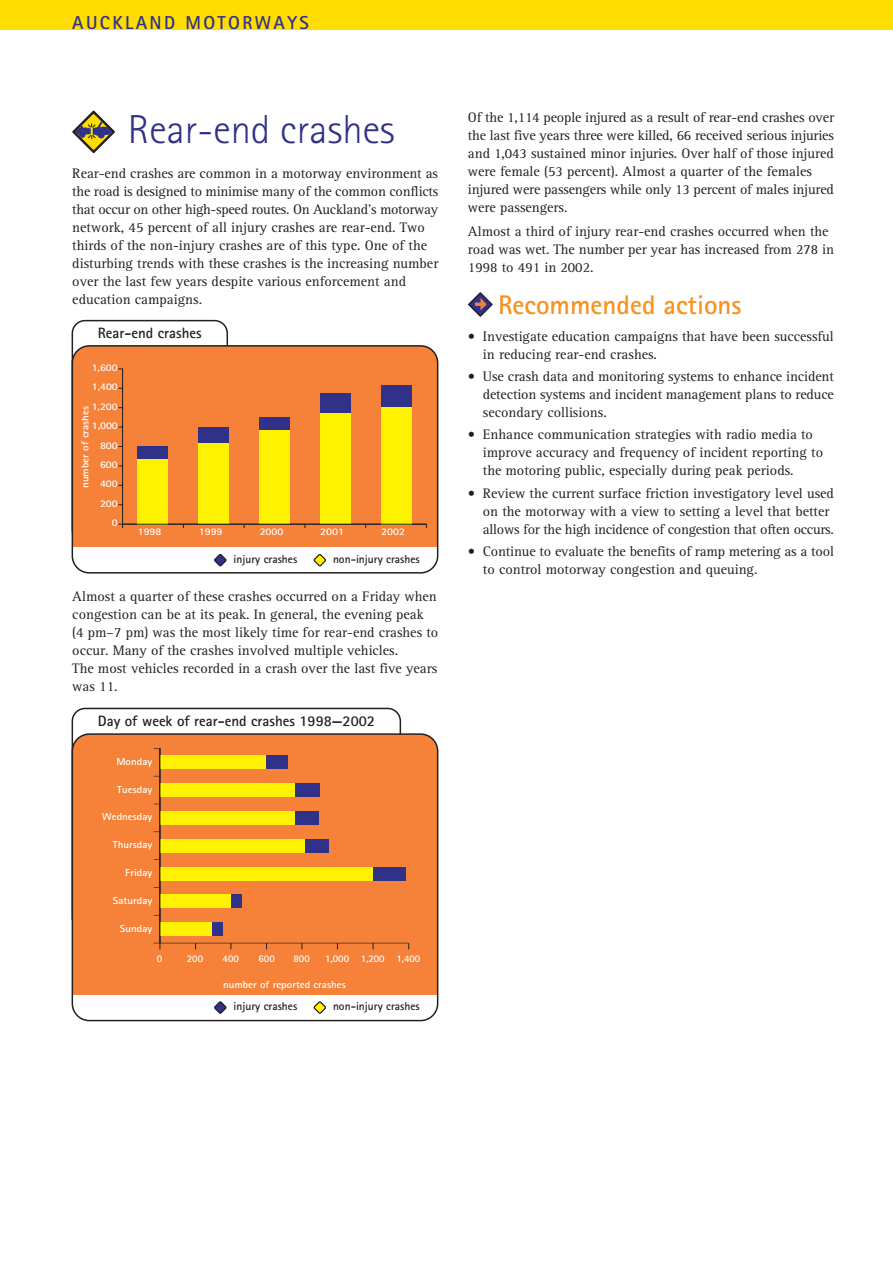
<style>
.page{position:relative;width:893px;height:1263px;background:#fff}
.page>*{position:absolute;margin:0;border:0;box-sizing:border-box;transform-origin:0 0}
.t1{font:40.5px "Rotis Sans Serif Light NZT";color:#303188}
.t2{font:27px "Rotis Sans Serif Bold NZT";color:#f7921e}
.t3{font:18.75px "Rotis Sans Serif Bold NZT";letter-spacing:.125em;color:#303188}
.t4{font:15px "Rotis Sans Serif Bold NZT";color:#231f20}
.t5{font:14.25px/18px "Rotis Serif NZT";color:#231f20}
.t6{font:11.55px "Rotis Sans Serif Bold NZT";color:#231f20}
.t7{font:10.2px "Rotis Sans Serif Bold NZT";color:#fff;scale:1.09 1}
.t8{font:10.2px "Rotis Sans Serif Bold NZT";color:#fff}
</style>
<div class="page">
<div style="left:0;top:0;width:892px;height:30px;background:#fd0"></div>
<div style="left:72px;top:346px;width:365px;height:227px;background:#f58238;border-radius:17px"></div>
<div style="left:72px;top:548px;width:365px;height:25px;background:#fff"></div>
<div style="left:72px;top:345px;width:366px;height:229px;border:2px solid #231f20;border-radius:17px"></div>
<svg style="left:214px;top:554px;width:13px;height:13px"></svg>
<svg style="left:313px;top:554px;width:13px;height:13px"></svg>
<div style="left:138px;top:447px;width:30px;height:12px;background:#303188"></div>
<div style="left:198px;top:427px;width:31px;height:17px;background:#303188"></div>
<div style="left:259px;top:418px;width:31px;height:13px;background:#303188"></div>
<div style="left:320px;top:393px;width:30px;height:21px;background:#303188"></div>
<div style="left:381px;top:386px;width:30px;height:21px;background:#303188"></div>
<div style="left:138px;top:459px;width:30px;height:65px;background:#fff200"></div>
<div style="left:198px;top:444px;width:31px;height:80px;background:#fff200"></div>
<div style="left:259px;top:431px;width:31px;height:93px;background:#fff200"></div>
<div style="left:320px;top:414px;width:30px;height:110px;background:#fff200"></div>
<div style="left:381px;top:407px;width:30px;height:117px;background:#fff200"></div>
<div style="left:72px;top:734px;width:365px;height:287px;background:#f58238;border-radius:17px"></div>
<div style="left:72px;top:995px;width:365px;height:26px;background:#fff"></div>
<div style="left:72px;top:733px;width:366px;height:288px;border:2px solid #231f20;border-radius:17px"></div>
<hr style="left:160px;top:748px;width:1px;height:195px;background:#231f20">
<hr style="left:160px;top:943px;width:248px;height:1px;background:#231f20">
<div style="left:265px;top:755px;width:23px;height:14px;background:#303188"></div>
<div style="left:295px;top:783px;width:24px;height:14px;background:#303188"></div>
<div style="left:294px;top:811px;width:24px;height:14px;background:#303188"></div>
<div style="left:304px;top:839px;width:25px;height:14px;background:#303188"></div>
<div style="left:372px;top:867px;width:34px;height:13px;background:#303188"></div>
<div style="left:231px;top:894px;width:11px;height:14px;background:#303188"></div>
<div style="left:211px;top:922px;width:12px;height:14px;background:#303188"></div>
<div style="left:160px;top:755px;width:105px;height:14px;background:#fff200"></div>
<div style="left:160px;top:783px;width:135px;height:14px;background:#fff200"></div>
<div style="left:160px;top:811px;width:134px;height:14px;background:#fff200"></div>
<div style="left:160px;top:839px;width:144px;height:14px;background:#fff200"></div>
<div style="left:160px;top:867px;width:212px;height:13px;background:#fff200"></div>
<div style="left:160px;top:894px;width:71px;height:14px;background:#fff200"></div>
<div style="left:160px;top:922px;width:51px;height:14px;background:#fff200"></div>
<svg style="left:214px;top:1001px;width:13px;height:13px"></svg>
<svg style="left:313px;top:1001px;width:13px;height:13px"></svg>
<svg style="left:468px;top:292px;width:24px;height:25px"></svg>
<svg style="left:470px;top:294px;width:21px;height:21px"></svg>
<svg style="left:475px;top:298px;width:12px;height:14px"></svg>
<svg style="left:72px;top:111px;width:35px;height:37px"></svg>
<div style="left:79px;top:131px;width:7px;height:7px;background:#303188;border-radius:50%"></div>
<svg style="left:88px;top:123px;width:72px;height:820px"></svg>
<hr style="left:123px;top:524px;width:303px;height:1px;background:#231f20">
<h3 class="t3" style="left:72px;top:16px;width:238px">AUCKLAND MOTORWAYS</h3>
<h1 class="t1" style="left:128px;top:114px;width:268px">Rear-end crashes</h1>
<p class="t5" style="left:72px;top:165px;width:367px">Rear-end crashes are common in a motorway environment as the road is designed to minimise many of the common conflicts that occur on other high-speed routes. On Auckland's motorway network, 45 percent of all injury crashes are rear-end. Two thirds of the non-injury crashes are of this type. One of the disturbing trends with these crashes is the increasing number over the last few years despite various enforcement and education campaigns.</p>
<p class="t4" style="left:98px;top:327px;width:105px">Rear-end crashes</p>
<p class="t7" style="left:92px;top:364px;width:25px">1,600</p>
<p class="t7" style="left:92px;top:383px;width:25px">1,400</p>
<p class="t7" style="left:92px;top:403px;width:25px">1,200</p>
<p class="t7" style="left:81px;top:488px;width:77px;rotate:-90deg">number of crashes</p>
<p class="t7" style="left:92px;top:422px;width:25px">1,000</p>
<p class="t7" style="left:100px;top:441px;width:18px">800</p>
<p class="t7" style="left:100px;top:461px;width:18px">600</p>
<p class="t7" style="left:100px;top:480px;width:18px">400</p>
<p class="t7" style="left:100px;top:500px;width:18px">200</p>
<p class="t7" style="left:112px;top:519px;width:7px">0</p>
<p class="t7" style="left:138px;top:528px;width:23px">1998</p>
<p class="t7" style="left:199px;top:528px;width:23px">1999</p>
<p class="t7" style="left:260px;top:528px;width:23px">2000</p>
<p class="t7" style="left:320px;top:528px;width:23px">2001</p>
<p class="t7" style="left:381px;top:528px;width:23px">2002</p>
<p class="t6" style="left:233px;top:555px;width:65px">injury crashes</p>
<p class="t6" style="left:333px;top:555px;width:88px">non-injury crashes</p>
<p class="t5" style="left:72px;top:589px;width:367px">Almost a quarter of these crashes occurred on a Friday when congestion can be at its peak. In general, the evening peak (4 pm–7 pm) was the most likely time for rear-end crashes to occur. Many of the crashes involved multiple vehicles.<br>The most vehicles recorded in a crash over the last five years was 11.</p>
<p class="t4" style="left:98px;top:715px;width:278px">Day of week of rear-end crashes 1998—2002</p>
<p class="t7" style="left:116px;top:758px;width:34px">Monday</p>
<p class="t7" style="left:117px;top:785px;width:34px">Tuesday</p>
<p class="t7" style="left:102px;top:813px;width:48px">Wednesday</p>
<p class="t7" style="left:113px;top:841px;width:38px">Thursday</p>
<p class="t7" style="left:125px;top:869px;width:26px">Friday</p>
<p class="t7" style="left:113px;top:897px;width:38px">Saturday</p>
<p class="t7" style="left:120px;top:924px;width:31px">Sunday</p>
<p class="t8" style="left:157px;top:954px;width:7px">0</p>
<p class="t8" style="left:187px;top:954px;width:18px">200</p>
<p class="t8" style="left:223px;top:954px;width:18px">400</p>
<p class="t8" style="left:258px;top:954px;width:18px">600</p>
<p class="t8" style="left:293px;top:954px;width:18px">800</p>
<p class="t8" style="left:325px;top:954px;width:26px">1,000</p>
<p class="t6" style="left:233px;top:1002px;width:65px">injury crashes</p>
<p class="t6" style="left:333px;top:1002px;width:88px">non-injury crashes</p>
<p class="t8" style="left:360px;top:954px;width:61px">1,200 1,400</p>
<p class="t7" style="left:223px;top:981px;width:114px">number of reported crashes</p>
<p class="t5" style="left:468px;top:109px;width:367px">Of the 1,114 people injured as a result of rear-end crashes over the last five years three were killed, 66 received serious injuries and 1,043 sustained minor injuries. Over half of those injured were female (53 percent). Almost a quarter of the females injured were passengers while only 13 percent of males injured were passengers.</p>
<p class="t5" style="left:468px;top:224px;width:367px">Almost a third of injury rear-end crashes occurred when the road was wet. The number per year has increased from 278 in<br>1998 to 491 in 2002.</p>
<h2 class="t2" style="left:498px;top:295px;width:245px">Recommended actions</h2>
<p class="t5" style="left:483px;top:328px;width:352px;text-indent:-15px">• Investigate education campaigns that have been successful in reducing rear-end crashes.</p>
<p class="t5" style="left:483px;top:368px;width:352px;text-align:justify;text-indent:-15px">• Use crash data and monitoring systems to enhance incident detection systems and incident management plans to reduce secondary collisions.</p>
<p class="t5" style="left:483px;top:427px;width:342px;text-indent:-15px">• Enhance communication strategies with radio media to improve accuracy and frequency of incident reporting to the motoring public, especially during peak periods.</p>
<p class="t5" style="left:483px;top:485px;width:352px;text-indent:-15px">• Review the current surface friction investigatory level used on the motorway with a view to setting a level that better allows for the high incidence of congestion that often occurs.</p>
<p class="t5" style="left:483px;top:543px;width:352px;text-indent:-15px">• Continue to evaluate the benefits of ramp metering as a tool to control motorway congestion and queuing.</p>
</div>
